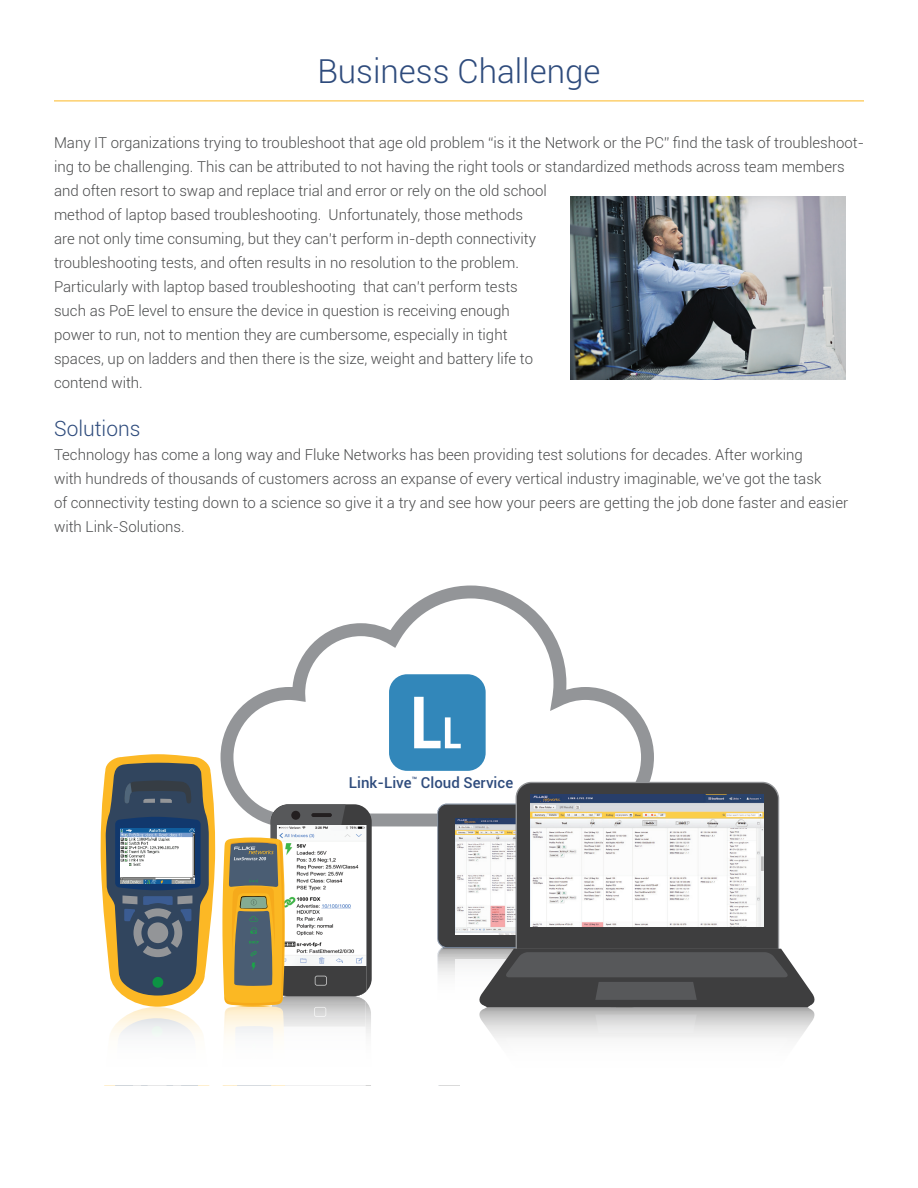
<style>
.page{position:relative;width:918px;height:1188px;background:#fff}
.page>*{position:absolute;margin:0;border:0;box-sizing:border-box;transform-origin:0 0}
.t1{font:300 33px "Roboto";color:#2e4b7c}
.t2{font:300 21px "Roboto";color:#2e4b7c}
.t3{font:300 15px/24px "Roboto";color:#4b4c4d}
.t4{font:500 15px "Roboto";color:#2e4b7c}
</style>
<div class="page">
<hr style="left:54px;top:101px;width:810px;height:1px;background:#fcb825">
<img style="left:571px;top:196px;width:275px;height:184px">
<svg style="left:220px;top:585px;width:434px;height:242px"></svg>
<svg style="left:515px;top:781px;width:265px;height:23px;background:#56585b"></svg>
<svg style="left:437px;top:804px;width:378px;height:282px"></svg>
<img style="left:531px;top:795px;width:232px;height:132px">
<div style="left:389px;top:674px;width:97px;height:97px;background:#3287ba;border-radius:18px"></div>
<svg style="left:414px;top:697px;width:47px;height:51px"></svg>
<svg style="left:100px;top:754px;width:281px;height:332px"></svg>
<h1 class="t1" style="left:318px;top:49px;width:285px">Business Challenge</h1>
<p class="t3" style="left:54px;top:130px;width:812px">Many IT organizations trying to troubleshoot that age old problem “is it the Network or the PC” find the task of troubleshoot&shy;ing to be challenging. This can be attributed to not having the right tools or standardized methods across team members and often resort to swap and replace trial and error or rely on the old school<br>method of laptop based troubleshooting. Unfortunately, those methods<br>are not only time consuming, but they can’t perform in-depth connectivity<br>troubleshooting tests, and often results in no resolution to the problem.<br>Particularly with laptop based troubleshooting that can’t perform tests<br>such as PoE level to ensure the device in question is receiving enough<br>power to run, not to mention they are cumbersome, especially in tight<br>spaces, up on ladders and then there is the size, weight and battery life to<br>contend with.</p>
<h2 class="t2" style="left:54px;top:414px;width:88px">Solutions</h2>
<p class="t3" style="left:54px;top:442px;width:796px">Technology has come a long way and Fluke Networks has been providing test solutions for decades. After working<br>with hundreds of thousands of customers across an expanse of every vertical industry imaginable, we’ve got the task<br>of connectivity testing down to a science so give it a try and see how your peers are getting the job done faster and easier with Link-Solutions.</p>
<p class="t4" style="left:349px;top:772px;width:166px">Link-Live<sup>™</sup> Cloud Service</p>
</div>
